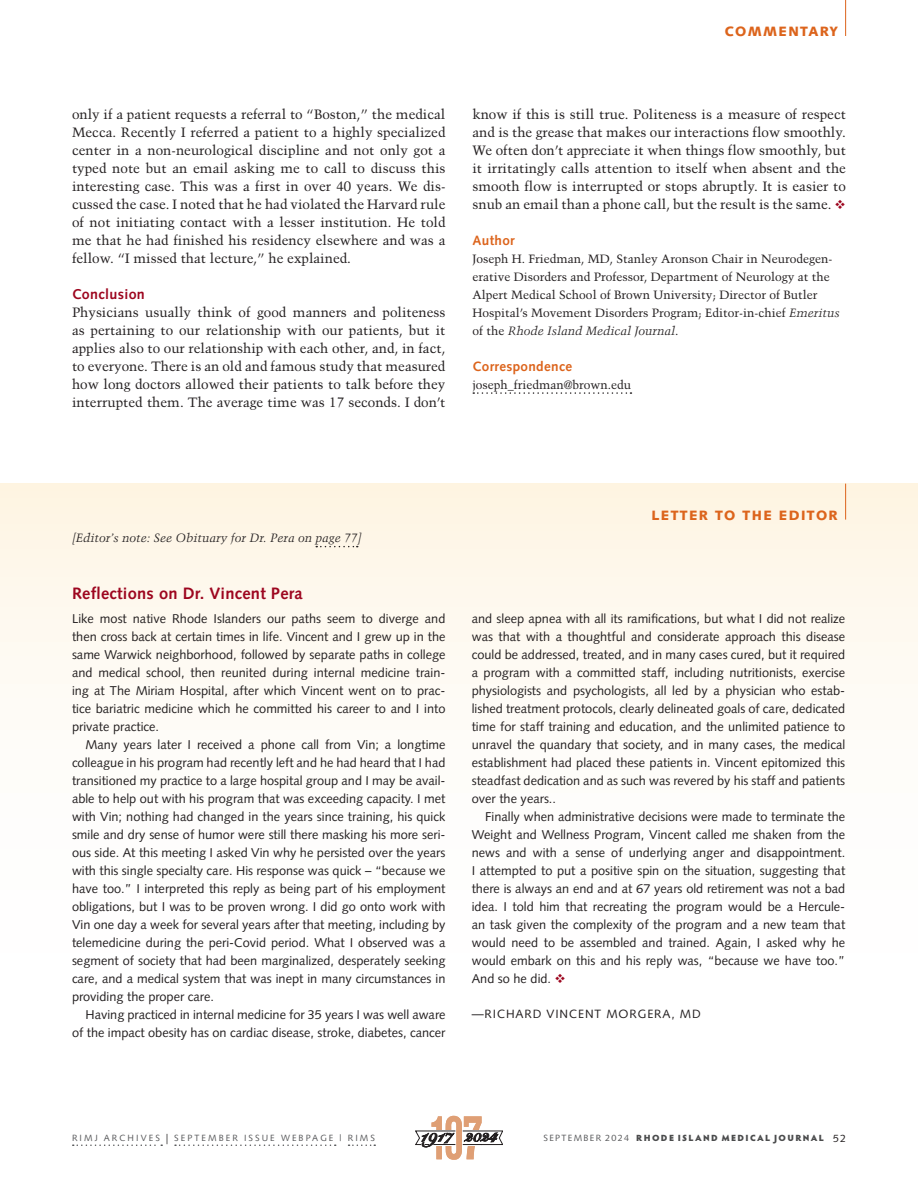
<style>
.page{position:relative;width:918px;height:1188px;background:#fff}
.page>*{position:absolute;margin:0;border:0;box-sizing:border-box;transform-origin:0 0}
.People_Headline-red{font:700 16.5px "Syntax LT Std";letter-spacing:.015em;color:#9d061f}
.People_subhead{font:700 14.25px "Syntax LT Std";letter-spacing:.025em;color:#9d061f}
.t1{font:900 13.65px "Snell Roundhand";color:#231f20}
.clinical_text_1st_paragraph{font:13.5px/18px "Trump Mediaeval";color:#231f20;text-align:justify}
.dept_orange{font:900 13.5px "Syntax LT Std";letter-spacing:.1em;color:#dc641c}
.clinical_Fine_print_HEAD{font:700 13.5px "Syntax LT Std";letter-spacing:.025em;color:#dc641c}
.People_text__8_5_12{font:12.75px/18px "Syntax LT Std";color:#231f20;text-align:justify}
.People_text_1st_line{font:12.75px/18px "Syntax LT Std";color:#231f20;text-align:justify}
.clinical_Fine_print{font:12px/18px "Trump Mediaeval";color:#231f20}
.People_text_1st_line-2{font:italic 12px "Trump Mediaeval";color:#231f20}
.byline_author{font:12px "Syntax LT Std";letter-spacing:.075em;color:#231f20}
.t2{font:900 9px "Hypatia Sans Pro";letter-spacing:.155em;color:#4b4c4d}
.t3{font:9px "Syntax LT Std";letter-spacing:.23em;color:#57585a}
.s1{color:#9d061f}
.s2{font-style:italic}
.s3{font-size:13.5px;color:#231f20}
.s4{font-family:"Syntax LT Std";font-weight:400;color:#57585a}
.s5{font-family:"Syntax LT Std";font-weight:400;font-size:10.5px;color:#231f20}
</style>
<div class="page">
<svg style="left:415px;top:1116px;width:88px;height:44px"></svg>
<div style="left:0;top:484px;width:918px;height:592px;background:linear-gradient(to bottom,#fef6e8,#fff)"></div>
<svg style="left:473px;top:392px;width:158px;height:2px"></svg>
<hr style="left:845px;top:0;width:1px;height:36px;background:#dc641c">
<svg style="left:316px;top:546px;width:42px;height:1px"></svg>
<hr style="left:845px;top:484px;width:1px;height:36px;background:#dc641c">
<svg style="left:73px;top:1144px;width:89px;height:2px"></svg>
<svg style="left:175px;top:1144px;width:161px;height:2px"></svg>
<svg style="left:349px;top:1144px;width:26px;height:2px"></svg>
<p class="dept_orange" style="left:725px;top:23px;width:114px">COMMENTARY</p>
<p class="clinical_text_1st_paragraph" style="left:72px;top:105px;width:375px">only if a patient requests a referral to “Boston,” the medical Mecca. Recently I referred a patient to a highly specialized center in a non-neurological discipline and not only got a typed note but an email asking me to call to discuss this interesting case. This was a first in over 40 years. We dis&shy;cussed the case. I noted that he had violated the Harvard rule of not initiating contact with a lesser institution. He told me that he had finished his residency elsewhere and was a fellow. “I missed that lecture,” he explained.</p>
<p class="People_subhead" style="left:72px;top:286px;width:74px">Conclusion</p>
<p class="clinical_text_1st_paragraph" style="left:72px;top:303px;width:375px">Physicians usually think of good manners and politeness as pertaining to our relationship with our patients, but it applies also to our relationship with each other, and, in fact, to everyone. There is an old and famous study that measured how long doctors allowed their patients to talk before they interrupted them. The average time was 17 seconds. I don’t</p>
<p class="clinical_text_1st_paragraph" style="left:472px;top:105px;width:375px">know if this is still true. Politeness is a measure of respect and is the grease that makes our interactions flow smoothly.<br>We often don’t appreciate it when things flow smoothly, but it irritatingly calls attention to itself when absent and the smooth flow is interrupted or stops abruptly. It is easier to snub an email than a phone call, but the result is the same. <span class="s1">❖</span></p>
<p class="clinical_Fine_print_HEAD" style="left:472px;top:232px;width:44px">Author</p>
<p class="clinical_Fine_print" style="left:472px;top:249px;width:369px">Joseph H. Friedman, MD, Stanley Aronson Chair in Neurodegen&shy;erative Disorders and Professor, Department of Neurology at the Alpert Medical School of Brown University; Director of Butler Hospital’s Movement Disorders Program; Editor-in-chief <span class="s2">Emeritus </span>of the <span class="s2">Rhode Island Medical Journal</span>.</p>
<p class="clinical_Fine_print_HEAD" style="left:472px;top:358px;width:101px">Correspondence</p>
<p class="clinical_Fine_print" style="left:472px;top:375px;width:160px">joseph_friedman@brown.edu</p>
<p class="People_text_1st_line-2" style="left:72px;top:531px;width:291px">[Editor’s note: See Obituary for Dr. Pera on page 77]</p>
<p class="People_Headline-red" style="left:72px;top:584px;width:232px">Reflections on Dr. Vincent Pera</p>
<p class="People_text_1st_line" style="left:72px;top:610px;width:375px">Like most native Rhode Islanders our paths seem to diverge and then cross back at certain times in life. Vincent and I grew up in the same Warwick neighborhood, followed by separate paths in college and medical school, then reunited during internal medicine train&shy;ing at The Miriam Hospital, after which Vincent went on to prac&shy;tice bariatric medicine which he committed his career to and I into private practice.</p>
<p class="People_text__8_5_12" style="left:72px;top:736px;width:375px;text-indent:14px">Many years later I received a phone call from Vin; a longtime colleague in his program had recently left and he had heard that I had transitioned my practice to a large hospital group and I may be avail&shy;able to help out with his program that was exceeding capacity. I met with Vin; nothing had changed in the years since training, his quick smile and dry sense of humor were still there masking his more seri&shy;ous side. At this meeting I asked Vin why he persisted over the years with this single specialty care. His response was quick – “because we have too.” I interpreted this reply as being part of his employment obligations, but I was to be proven wrong. I did go onto work with Vin one day a week for several years after that meeting, including by telemedicine during the peri-Covid period. What I observed was a segment of society that had been marginalized, desperately seeking care, and a medical system that was inept in many circumstances in providing the proper care.</p>
<p class="People_text__8_5_12" style="left:72px;top:1006px;width:375px;text-align:right">Having practiced in internal medicine for 35 years I was well aware of the impact obesity has on cardiac disease, stroke, diabetes, cancer</p>
<p class="dept_orange" style="left:651px;top:507px;width:188px">LETTER TO THE EDITOR</p>
<p class="People_text__8_5_12" style="left:472px;top:610px;width:375px">and sleep apnea with all its ramifications, but what I did not realize was that with a thoughtful and considerate approach this disease could be addressed, treated, and in many cases cured, but it required a program with a committed staff, including nutritionists, exercise physiologists and psychologists, all led by a physician who estab&shy;lished treatment protocols, clearly delineated goals of care, dedicated time for staff training and education, and the unlimited patience to unravel the quandary that society, and in many cases, the medical establishment had placed these patients in. Vincent epitomized this steadfast dedication and as such was revered by his staff and patients over the years..</p>
<p class="People_text__8_5_12" style="left:472px;top:808px;width:375px;text-indent:14px">Finally when administrative decisions were made to terminate the Weight and Wellness Program, Vincent called me shaken from the news and with a sense of underlying anger and disappointment.<br>I attempted to put a positive spin on the situation, suggesting that there is always an end and at 67 years old retirement was not a bad idea. I told him that recreating the program would be a Hercule&shy;an task given the complexity of the program and a new team that would need to be assembled and trained. Again, I asked why he would embark on this and his reply was, “because we have too.” And so he did. <span class="s1">❖</span></p>
<p class="byline_author" style="left:472px;top:1007px;width:230px">—RICHARD VINCENT MORGERA, MD</p>
<p class="t1" style="left:489px;top:1129px;width:9px">4</p>
<p class="t3" style="left:72px;top:1132px;width:305px">RIMJ ARCHIVES <span class="s3">|</span> SEPTEMBER ISSUE WEBPAGE | RIMS</p>
<p class="t2" style="left:544px;top:1131px;width:304px"><span class="s4">SEPTEMBER 2024</span> RHODE ISLAND MEDICAL JOURNAL <span class="s5">52</span></p>
</div>
